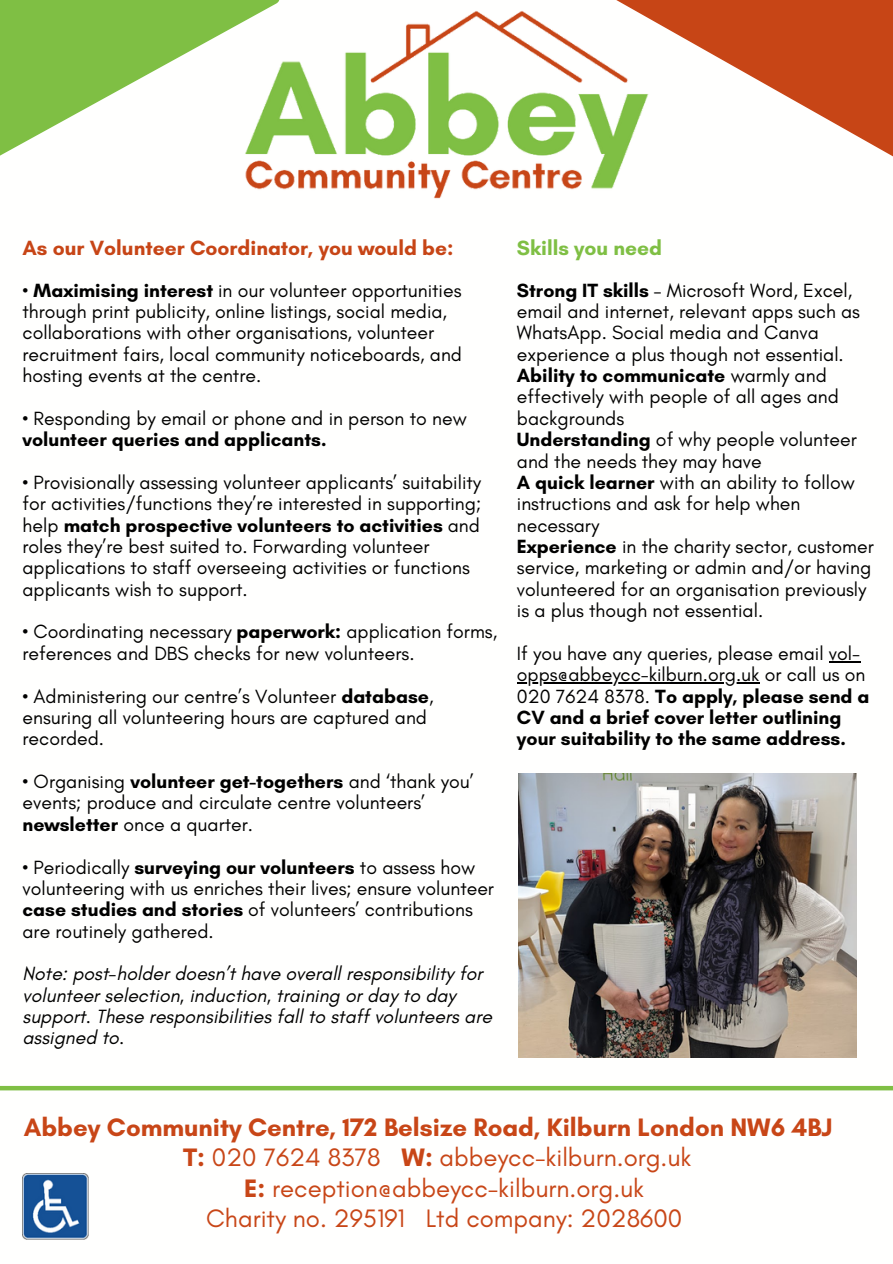
<style>
.page{position:relative;width:893px;height:1264px;background:#fff}
.page>*{position:absolute;margin:0;border:0;box-sizing:border-box;transform-origin:0 0}
.t1{font:25.65px "Glacial Indifference";color:#c84617}
.t2{font:700 25.65px "Glacial Indifference";color:#c84617}
.t3{font:700 21px "Glacial Indifference";color:#c74516}
.t4{font:700 21px "Glacial Indifference";color:#7fbf44}
.t5{font:19.5px/21.3px "Glacial Indifference";color:#000}
.t6{font:italic 19.5px/21.3px "Glacial Indifference";color:#000}
.s1{font-weight:700}
</style>
<div class="page">
<img style="left:23px;top:1173px;width:66px;height:66px">
<img style="left:282px;top:11px;width:305px;height:188px">
<div style="left:0;top:1085px;width:892px;height:5px;background:#7fbf44"></div>
<svg style="left:0;top:0;width:282px;height:190px"></svg>
<svg style="left:587px;top:0;width:305px;height:189px"></svg>
<img style="left:518px;top:773px;width:338px;height:284px">
<hr style="left:828px;top:661px;width:32px;height:1px;background:#000">
<hr style="left:517px;top:682px;width:242px;height:1px;background:#000">
<p class="t3" style="left:23px;top:235px;width:432px">As our Volunteer Coordinator, you would be:</p>
<p class="t5" style="left:23px;top:279px;width:441px">• <span class="s1">Maximising interest</span> in our volunteer opportunities through print publicity, online listings, social media, collaborations with other organisations, volunteer recruitment fairs, local community noticeboards, and hosting events at the centre.</p>
<p class="t5" style="left:23px;top:407px;width:446px">• Responding by email or phone and in person to new <span class="s1">volunteer queries and applicants.</span></p>
<p class="t5" style="left:23px;top:471px;width:460px">• Provisionally assessing volunteer applicants’ suitability for activities/functions they’re interested in supporting; help <span class="s1">match prospective volunteers to activities</span> and roles they’re best suited to. Forwarding volunteer applications to staff overseeing activities or functions applicants wish to support.</p>
<p class="t5" style="left:23px;top:621px;width:476px">• Coordinating necessary <span class="s1">paperwork:</span> application forms, references and DBS checks for new volunteers.</p>
<p class="t5" style="left:23px;top:685px;width:412px">• Administering our centre’s Volunteer <span class="s1">database</span>, ensuring all volunteering hours are captured and recorded.</p>
<p class="t5" style="left:23px;top:770px;width:452px">• Organising <span class="s1">volunteer get-togethers</span> and ‘thank you’ events; produce and circulate centre volunteers’ <span class="s1">newsletter</span> once a quarter.</p>
<p class="t5" style="left:23px;top:856px;width:473px">• Periodically <span class="s1">surveying our volunteers</span> to assess how volunteering with us enriches their lives; ensure volunteer <span class="s1">case studies and stories</span> of volunteers’ contributions are routinely gathered.</p>
<p class="t6" style="left:23px;top:962px;width:471px">Note: post-holder doesn’t have overall responsibility for volunteer selection, induction, training or day to day support. These responsibilities fall to staff volunteers are assigned to.</p>
<p class="t4" style="left:517px;top:235px;width:147px">Skills you need</p>
<p class="t5" style="left:517px;top:279px;width:345px"><span class="s1">Strong IT skills</span> – Microsoft Word, Excel, email and internet, relevant apps such as WhatsApp. Social media and Canva experience a plus though not essential.</p>
<p class="t5" style="left:517px;top:364px;width:323px"><span class="s1">Ability to communicate</span> warmly and effectively with people of all ages and backgrounds</p>
<p class="t5" style="left:517px;top:429px;width:341px"><span class="s1">Understanding</span> of why people volunteer and the needs they may have</p>
<p class="t5" style="left:517px;top:471px;width:339px"><span class="s1">A quick learner</span> with an ability to follow instructions and ask for help when necessary</p>
<p class="t5" style="left:517px;top:535px;width:358px"><span class="s1">Experience</span> in the charity sector, customer service, marketing or admin and/or having volunteered for an organisation previously is a plus though not essential.</p>
<p class="t5" style="left:517px;top:642px;width:354px">If you have any queries, please email vol&shy;opps@abbeycc-kilburn.org.uk or call us on 020 7624 8378. <span class="s1">To apply, please send a CV and a brief cover letter outlining your suitability to the same address.</span></p>
<p class="t2" style="left:24px;top:1111px;width:810px">Abbey Community Centre, 172 Belsize Road, Kilburn London NW6 4BJ</p>
<p class="t1" style="left:183px;top:1141px;width:510px"><span class="s1">T:</span> 020 7624 8378 <span class="s1">W:</span> abbeycc-kilburn.org.uk</p>
<p class="t1" style="left:244px;top:1172px;width:401px"><span class="s1">E:</span> reception@abbeycc-kilburn.org.uk</p>
<p class="t1" style="left:206px;top:1202px;width:477px">Charity no. 295191 Ltd company: 2028600</p>
</div>
